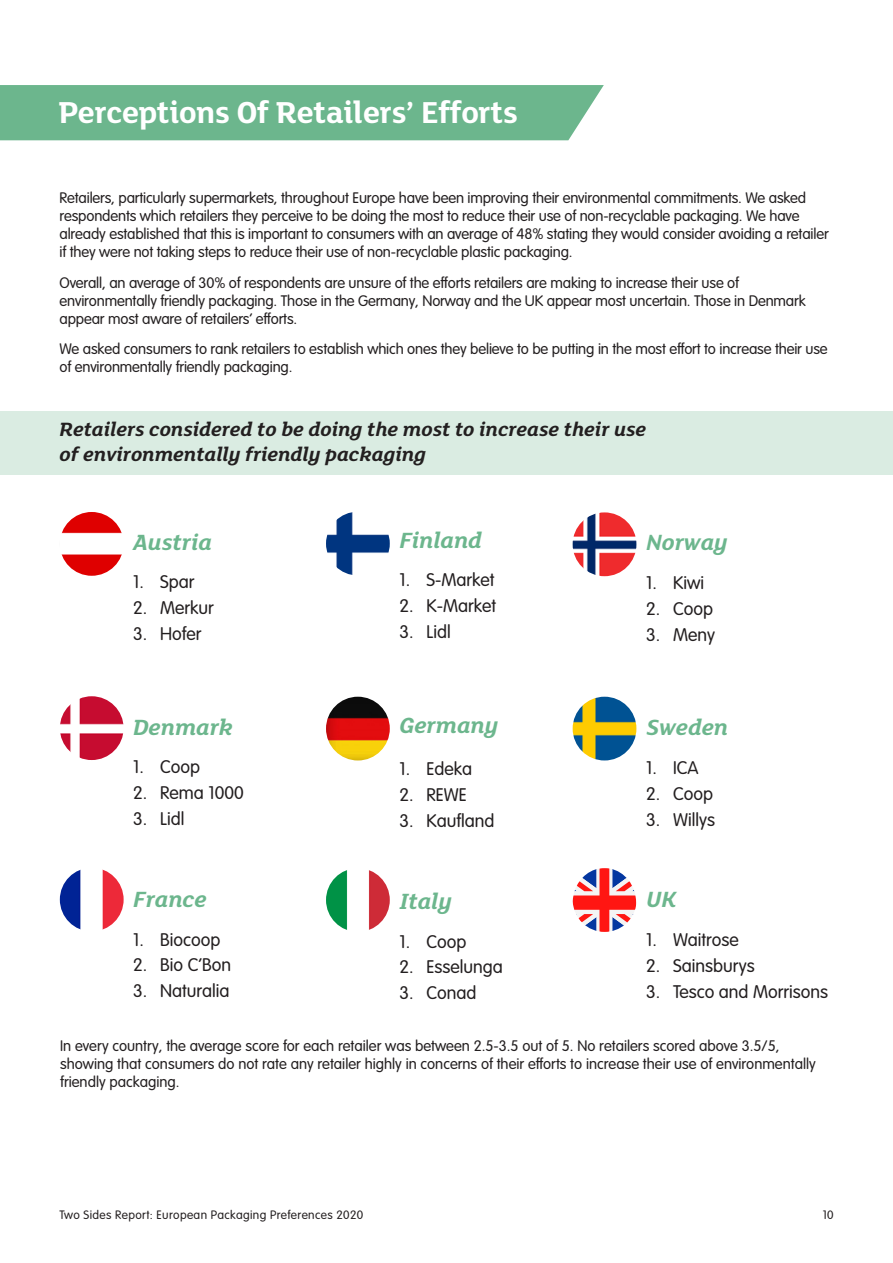
<style>
.page{position:relative;width:893px;height:1263px;background:#fff}
.page>*{position:absolute;margin:0;border:0;box-sizing:border-box;transform-origin:0 0}
.t1{font:700 33px "FS Lola";letter-spacing:-.01em;color:#fff}
.t2{font:italic 700 24px "FS Lola";color:#6cb68d}
.t3{font:italic 700 21px/25.2px "FS Lola";color:#231f20}
.t4{font:300 18px "VAG Rounded LT Pro";color:#231f20}
.t5{font:300 15px/18px "VAG Rounded LT Pro";letter-spacing:-.01em;color:#231f20}
.t6{font:300 12px "VAG Rounded LT Pro";letter-spacing:.03em;color:#231f20}
</style>
<div class="page">
<div style="left:0;top:411px;width:893px;height:63px;background:#daece2"></div>
<div style="left:0;top:85px;width:604px;height:55px;background:#6cb68d"></div>
<img style="left:60px;top:696px;width:64px;height:64px;border-radius:32px">
<img style="left:60px;top:868px;width:64px;height:63px;border-radius:32px">
<img style="left:573px;top:512px;width:63px;height:64px;border-radius:32px">
<img style="left:573px;top:697px;width:63px;height:63px;border-radius:32px">
<img style="left:60px;top:512px;width:64px;height:64px;border-radius:32px">
<img style="left:326px;top:697px;width:64px;height:63px;border-radius:32px">
<img style="left:326px;top:512px;width:64px;height:63px;border-radius:32px">
<img style="left:326px;top:868px;width:64px;height:64px;border-radius:32px">
<svg style="left:573px;top:868px;width:63px;height:64px"></svg>
<h1 class="t1" style="left:59px;top:99px;width:461px">Perceptions Of Retailers’ Efforts</h1>
<p class="t5" style="left:60px;top:189px;width:771px">Retailers, particularly supermarkets, throughout Europe have been improving their environmental commitments. We asked respondents which retailers they perceive to be doing the most to reduce their use of non-recyclable packaging. We have already established that this is important to consumers with an average of 48% stating they would consider avoiding a retailer if they were not taking steps to reduce their use of non-recyclable plastic packaging.</p>
<p class="t5" style="left:60px;top:274px;width:748px">Overall, an average of 30% of respondents are unsure of the efforts retailers are making to increase their use of environmentally friendly packaging. Those in the Germany, Norway and the UK appear most uncertain. Those in Denmark appear most aware of retailers’ efforts.</p>
<p class="t5" style="left:60px;top:341px;width:770px">We asked consumers to rank retailers to establish which ones they believe to be putting in the most effort to increase their use of environmentally friendly packaging.</p>
<h3 class="t3" style="left:60px;top:419px;width:588px">Retailers considered to be doing the most to increase their use of environmentally friendly packaging</h3>
<h2 class="t2" style="left:133px;top:532px;width:80px">Austria</h2>
<p class="t4" style="left:133px;top:572px;width:63px">1. Spar</p>
<p class="t4" style="left:133px;top:597px;width:82px">2. Merkur</p>
<p class="t4" style="left:133px;top:623px;width:70px">3. Hofer</p>
<h2 class="t2" style="left:133px;top:717px;width:101px">Denmark</h2>
<p class="t4" style="left:133px;top:756px;width:69px">1. Coop</p>
<p class="t4" style="left:133px;top:782px;width:112px">2. Rema 1000</p>
<p class="t4" style="left:133px;top:808px;width:53px">3. Lidl</p>
<h2 class="t2" style="left:133px;top:889px;width:75px">France</h2>
<p class="t4" style="left:133px;top:929px;width:89px">1. Biocoop</p>
<p class="t4" style="left:133px;top:954px;width:99px">2. Bio C’Bon</p>
<p class="t4" style="left:133px;top:980px;width:98px">3. Naturalia</p>
<h2 class="t2" style="left:399px;top:530px;width:84px">Finland</h2>
<p class="t4" style="left:399px;top:569px;width:97px">1. S-Market</p>
<p class="t4" style="left:399px;top:595px;width:98px">2. K-Market</p>
<p class="t4" style="left:399px;top:621px;width:53px">3. Lidl</p>
<h2 class="t2" style="left:399px;top:715px;width:100px">Germany</h2>
<p class="t4" style="left:399px;top:759px;width:74px">1. Edeka</p>
<p class="t4" style="left:399px;top:784px;width:69px">2. REWE</p>
<p class="t4" style="left:399px;top:810px;width:97px">3. Kaufland</p>
<h2 class="t2" style="left:399px;top:891px;width:54px">Italy</h2>
<p class="t4" style="left:399px;top:931px;width:69px">1. Coop</p>
<p class="t4" style="left:399px;top:957px;width:105px">2. Esselunga</p>
<p class="t4" style="left:399px;top:982px;width:79px">3. Conad</p>
<h2 class="t2" style="left:646px;top:533px;width:83px">Norway</h2>
<p class="t4" style="left:646px;top:572px;width:60px">1. Kiwi</p>
<p class="t4" style="left:646px;top:598px;width:69px">2. Coop</p>
<p class="t4" style="left:646px;top:624px;width:71px">3. Meny</p>
<h2 class="t2" style="left:646px;top:717px;width:84px">Sweden</h2>
<p class="t4" style="left:646px;top:757px;width:54px">1. ICA</p>
<p class="t4" style="left:646px;top:783px;width:69px">2. Coop</p>
<p class="t4" style="left:646px;top:809px;width:71px">3. Willys</p>
<h2 class="t2" style="left:646px;top:890px;width:32px">UK</h2>
<p class="t4" style="left:646px;top:929px;width:94px">1. Waitrose</p>
<p class="t4" style="left:646px;top:955px;width:110px">2. Sainsburys</p>
<p class="t4" style="left:646px;top:981px;width:184px">3. Tesco and Morrisons</p>
<p class="t5" style="left:60px;top:1037px;width:757px">In every country, the average score for each retailer was between 2.5-3.5 out of 5. No retailers scored above 3.5/5, showing that consumers do not rate any retailer highly in concerns of their efforts to increase their use of environmentally friendly packaging.</p>
<p class="t6" style="left:60px;top:1208px;width:305px">Two Sides Report: European Packaging Preferences 2020</p>
<p class="t6" style="left:823px;top:1208px;width:12px">10</p>
</div>
